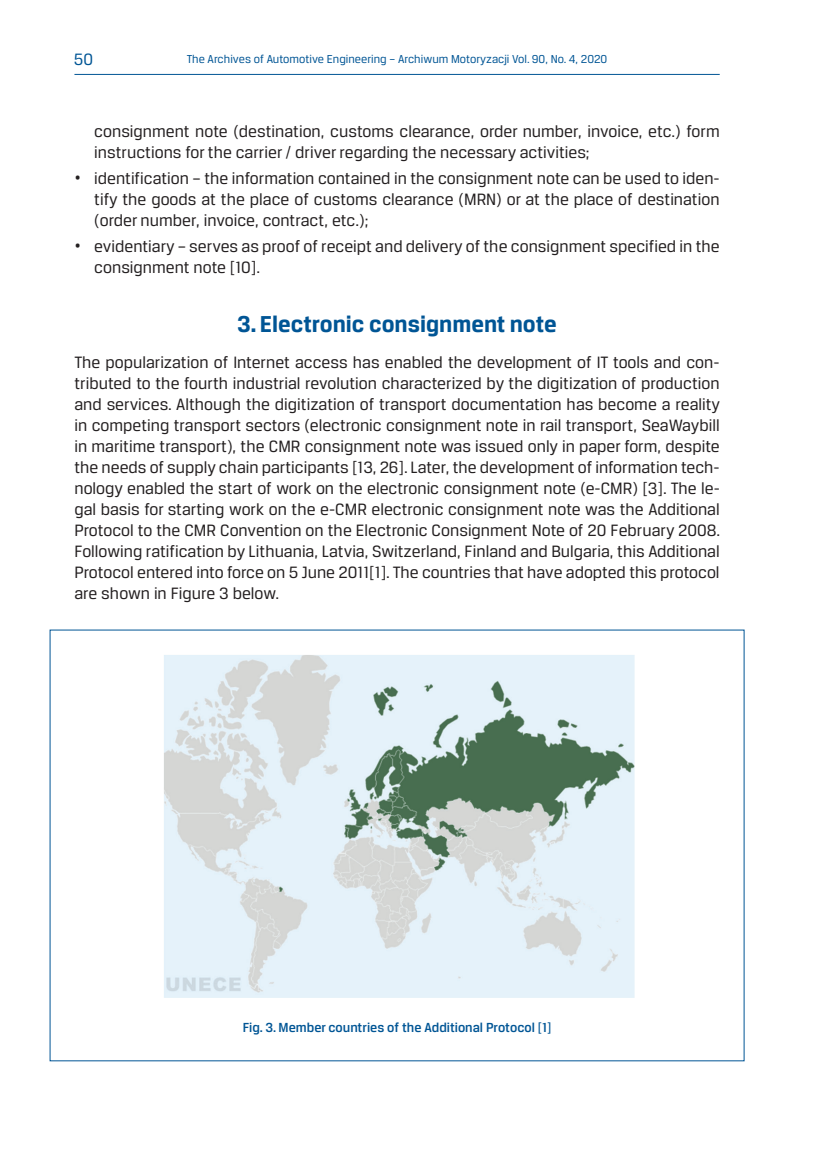
<style>
.page{position:relative;width:819px;height:1161px;background:#fff}
.page>*{position:absolute;margin:0;border:0;box-sizing:border-box;transform-origin:0 0}
.t1{font:700 24.5px "Breuer Text";color:#005595}
.t2{font:17.5px/21px "Breuer Text";color:#231f20}
.t3{font:17.5px "Breuer Text";color:#005595}
.t4{font:500 14px "Breuer Text";color:#005595}
.t5{font:12.25px "Breuer Text";color:#005595}
.s1{font-family:"Open Sans"}
</style>
<div class="page">
<hr style="left:74px;top:74px;width:645px;height:1px;background:#005595">
<img style="left:164px;top:655px;width:471px;height:343px">
<p class="t3" style="left:74px;top:50px;width:21px">50</p>
<p class="t5" style="left:187px;top:52px;width:422px">The Archives of Automotive Engineering – Archiwum Motoryzacji Vol. 90, No. 4, 2020</p>
<p class="t2" style="left:94px;top:121px;width:627px">consignment note (destination, customs clearance, order number, invoice, etc.) form instructions for the carrier / driver regarding the necessary activities;</p>
<p class="t2" style="left:94px;top:168px;width:627px;text-align:justify;text-indent:-20px"><span class="s1">•</span> identification – the information contained in the consignment note can be used to iden&shy;tify the goods at the place of customs clearance (MRN) or at the place of destination (order number, invoice, contract, etc.);</p>
<p class="t2" style="left:94px;top:236px;width:627px;text-indent:-20px"><span class="s1">•</span> evidentiary – serves as proof of receipt and delivery of the consignment specified in the consignment note [10].</p>
<h1 class="t1" style="left:237px;top:311px;width:321px">3. Electronic consignment note</h1>
<p class="t2" style="left:74px;top:352px;width:647px;text-align:justify">The popularization of Internet access has enabled the development of IT tools and con&shy;tributed to the fourth industrial revolution characterized by the digitization of production and services. Although the digitization of transport documentation has become a reality in competing transport sectors (electronic consignment note in rail transport, SeaWaybill in maritime transport), the CMR consignment note was issued only in paper form, despite the needs of supply chain participants [13, 26]. Later, the development of information tech&shy;nology enabled the start of work on the electronic consignment note (e-CMR) [3]. The le&shy;gal basis for starting work on the e-CMR electronic consignment note was the Additional Protocol to the CMR Convention on the Electronic Consignment Note of 20 February 2008.<br>Following ratification by Lithuania, Latvia, Switzerland, Finland and Bulgaria, this Additional Protocol entered into force on 5 June 2011[1]. The countries that have adopted this protocol are shown in Figure 3 below.</p>
<p class="t4" style="left:243px;top:1020px;width:310px">Fig. 3. Member countries of the Additional Protocol [1]</p>
</div>
